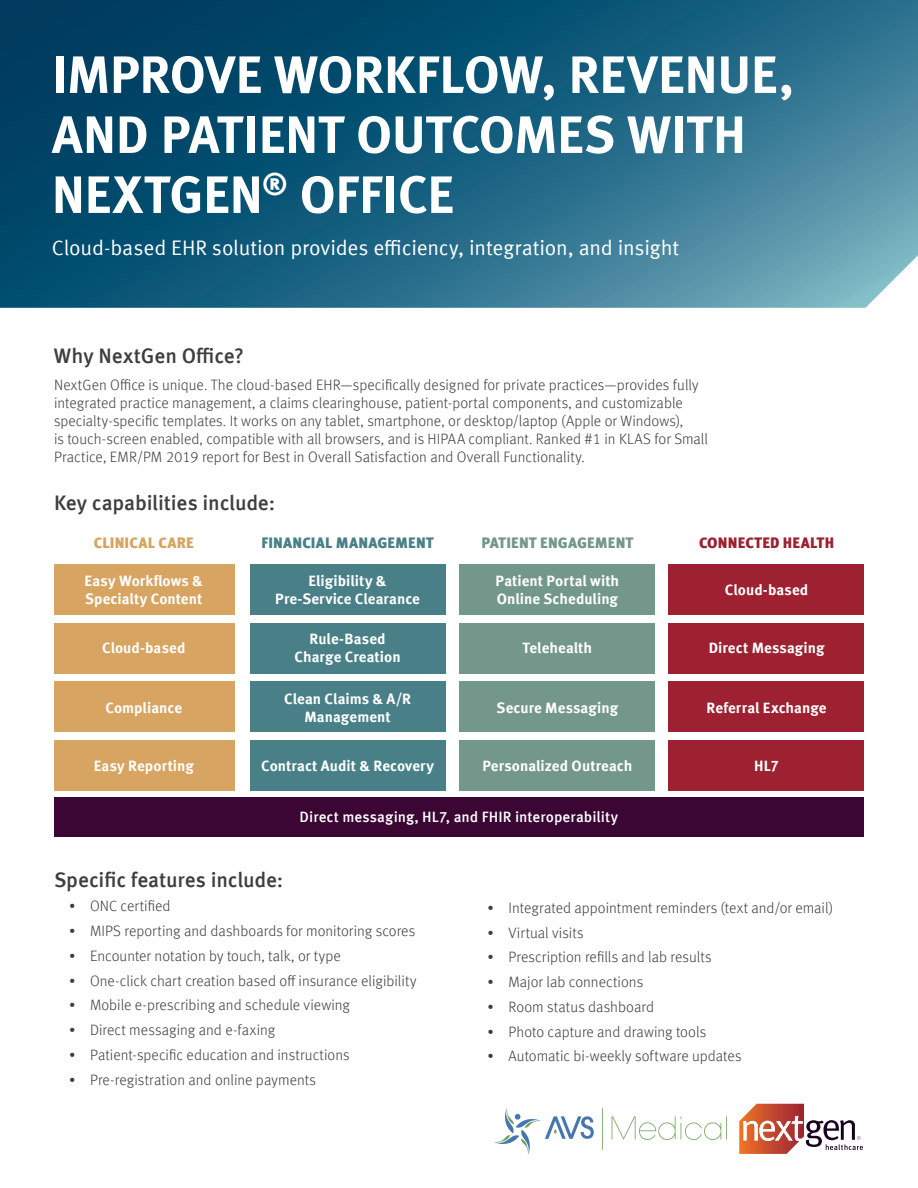
<style>
.page{position:relative;width:918px;height:1188px;background:#fff}
.page>*{position:absolute;margin:0;border:0;box-sizing:border-box;transform-origin:0 0}
.Headline_-_Meta_Bold{font:700 52.5px/60px "Meta Offc";letter-spacing:-.005em;color:#fff}
.Body_Copy_Subhead_Op{font:500 21px "Meta Offc";letter-spacing:-.005em;color:#3e3e3f}
.Subhead_Option_2A{font:21px "Meta Offc Norm";letter-spacing:-.005em;color:#fff}
.Body_Copy_-_Meta_Lig{font:300 15px/18px "Meta Offc";color:#3e3e3f}
.Body_Copy_-_Meta_Lig-2{font:700 15px/18px "Meta Offc";color:#fff;text-align:center}
.Body_Copy_-_Meta_Lig-3{font:500 15px "Meta Offc";letter-spacing:.005em;color:#fff}
.Body_Copy_-_Meta_Lig-4{font:900 15px "Meta Offc";letter-spacing:.015em;color:#498088}
.Body_Copy_-_Meta_Lig-5{font:900 15px "Meta Offc";letter-spacing:.005em;color:#74978c}
.Body_Copy_-_Meta_Lig-6{font:900 15px "Meta Offc";letter-spacing:.01em;color:#9d2130}
.Body_Copy_-_Meta_Lig-7{font:900 15px "Meta Offc";letter-spacing:.01em;color:#d7a461}
</style>
<div class="page">
<svg style="left:739px;top:1104px;width:124px;height:50px"></svg>
<svg style="left:0;top:0;width:918px;height:308px;background:#1e6382"></svg>
<div style="left:54px;top:564px;width:181px;height:51px;background:#d7a461"></div>
<div style="left:54px;top:623px;width:181px;height:51px;background:#d7a461"></div>
<div style="left:54px;top:681px;width:181px;height:51px;background:#d7a461"></div>
<div style="left:54px;top:740px;width:181px;height:51px;background:#d7a461"></div>
<div style="left:250px;top:564px;width:195px;height:51px;background:#498088"></div>
<div style="left:250px;top:623px;width:195px;height:51px;background:#498088"></div>
<div style="left:250px;top:681px;width:195px;height:51px;background:#498088"></div>
<div style="left:250px;top:740px;width:195px;height:51px;background:#498088"></div>
<div style="left:459px;top:564px;width:196px;height:51px;background:#74978c"></div>
<div style="left:459px;top:623px;width:196px;height:51px;background:#74978c"></div>
<div style="left:459px;top:681px;width:196px;height:51px;background:#74978c"></div>
<div style="left:459px;top:740px;width:196px;height:51px;background:#74978c"></div>
<div style="left:668px;top:564px;width:196px;height:51px;background:#9d2130"></div>
<div style="left:668px;top:623px;width:196px;height:51px;background:#9d2130"></div>
<div style="left:668px;top:681px;width:196px;height:51px;background:#9d2130"></div>
<div style="left:668px;top:740px;width:196px;height:51px;background:#9d2130"></div>
<div style="left:54px;top:798px;width:810px;height:39px;background:#3b0633"></div>
<img style="left:495px;top:1108px;width:232px;height:47px">
<p class="Headline_-_Meta_Bold" style="left:52px;top:46px;width:744px">IMPROVE WORKFLOW, REVENUE,<br>AND PATIENT OUTCOMES WITH<br>NEXTGEN<sup>®</sup> OFFICE</p>
<p class="Subhead_Option_2A" style="left:52px;top:236px;width:629px">Cloud-based EHR solution provides efficiency, integration, and insight</p>
<p class="Body_Copy_Subhead_Op" style="left:54px;top:343px;width:191px">Why NextGen Office?</p>
<p class="Body_Copy_-_Meta_Lig" style="left:54px;top:376px;width:655px">NextGen Office is unique. The cloud-based EHR—specifically designed for private practices—provides fully integrated practice management, a claims clearinghouse, patient-portal components, and customizable specialty-specific templates. It works on any tablet, smartphone, or desktop/laptop (Apple or Windows),<br>is touch-screen enabled, compatible with all browsers, and is HIPAA compliant. Ranked #1 in KLAS for Small Practice, EMR/PM 2019 report for Best in Overall Satisfaction and Overall Functionality.</p>
<p class="Body_Copy_Subhead_Op" style="left:54px;top:490px;width:223px">Key capabilities include:</p>
<p class="Body_Copy_-_Meta_Lig-7" style="left:94px;top:534px;width:102px">CLINICAL CARE</p>
<p class="Body_Copy_-_Meta_Lig-4" style="left:261px;top:534px;width:174px">FINANCIAL MANAGEMENT</p>
<p class="Body_Copy_-_Meta_Lig-5" style="left:481px;top:534px;width:154px">PATIENT ENGAGEMENT</p>
<p class="Body_Copy_-_Meta_Lig-6" style="left:699px;top:534px;width:137px">CONNECTED HEALTH</p>
<p class="Body_Copy_-_Meta_Lig-2" style="left:85px;top:572px;width:120px;text-align:left">Easy Workflows &amp;<br>Specialty Content</p>
<p class="Body_Copy_-_Meta_Lig-2" style="left:102px;top:639px;width:85px">Cloud-based</p>
<p class="Body_Copy_-_Meta_Lig-2" style="left:106px;top:699px;width:78px">Compliance</p>
<p class="Body_Copy_-_Meta_Lig-2" style="left:94px;top:757px;width:102px">Easy Reporting</p>
<p class="Body_Copy_-_Meta_Lig-2" style="left:275px;top:572px;width:146px">Eligibility &amp;<br>Pre-Service Clearance</p>
<p class="Body_Copy_-_Meta_Lig-2" style="left:295px;top:630px;width:108px">Rule-Based<br>Charge Creation</p>
<p class="Body_Copy_-_Meta_Lig-2" style="left:284px;top:690px;width:128px">Clean Claims &amp; A/R<br>Management</p>
<p class="Body_Copy_-_Meta_Lig-2" style="left:261px;top:757px;width:174px">Contract Audit &amp; Recovery</p>
<p class="Body_Copy_-_Meta_Lig-2" style="left:496px;top:572px;width:125px;text-align:left">Patient Portal with<br>Online Scheduling</p>
<p class="Body_Copy_-_Meta_Lig-2" style="left:523px;top:639px;width:71px">Telehealth</p>
<p class="Body_Copy_-_Meta_Lig-2" style="left:497px;top:699px;width:123px">Secure Messaging</p>
<p class="Body_Copy_-_Meta_Lig-2" style="left:482px;top:757px;width:152px">Personalized Outreach</p>
<p class="Body_Copy_-_Meta_Lig-2" style="left:725px;top:581px;width:85px">Cloud-based</p>
<p class="Body_Copy_-_Meta_Lig-2" style="left:709px;top:639px;width:117px">Direct Messaging</p>
<p class="Body_Copy_-_Meta_Lig-2" style="left:707px;top:699px;width:122px">Referral Exchange</p>
<p class="Body_Copy_-_Meta_Lig-2" style="left:754px;top:757px;width:26px">HL7</p>
<p class="Body_Copy_-_Meta_Lig-3" style="left:300px;top:808px;width:320px">Direct messaging, HL7, and FHIR interoperability</p>
<p class="Body_Copy_Subhead_Op" style="left:54px;top:867px;width:231px">Specific features include:</p>
<p class="Body_Copy_-_Meta_Lig" style="left:69px;top:897px;width:103px">• ONC certified</p>
<p class="Body_Copy_-_Meta_Lig" style="left:69px;top:922px;width:348px">• MIPS reporting and dashboards for monitoring scores</p>
<p class="Body_Copy_-_Meta_Lig" style="left:69px;top:947px;width:273px">• Encounter notation by touch, talk, or type</p>
<p class="Body_Copy_-_Meta_Lig" style="left:69px;top:972px;width:349px">• One-click chart creation based off insurance eligibility</p>
<p class="Body_Copy_-_Meta_Lig" style="left:69px;top:996px;width:282px">• Mobile e-prescribing and schedule viewing</p>
<p class="Body_Copy_-_Meta_Lig" style="left:69px;top:1021px;width:208px">• Direct messaging and e-faxing</p>
<p class="Body_Copy_-_Meta_Lig" style="left:69px;top:1046px;width:282px">• Patient-specific education and instructions</p>
<p class="Body_Copy_-_Meta_Lig" style="left:69px;top:1071px;width:249px">• Pre-registration and online payments</p>
<p class="Body_Copy_-_Meta_Lig" style="left:488px;top:899px;width:347px">• Integrated appointment reminders (text and/or email)</p>
<p class="Body_Copy_-_Meta_Lig" style="left:488px;top:924px;width:98px">• Virtual visits</p>
<p class="Body_Copy_-_Meta_Lig" style="left:488px;top:949px;width:226px">• Prescription refills and lab results</p>
<p class="Body_Copy_-_Meta_Lig" style="left:488px;top:973px;width:157px">• Major lab connections</p>
<p class="Body_Copy_-_Meta_Lig" style="left:488px;top:998px;width:168px">• Room status dashboard</p>
<p class="Body_Copy_-_Meta_Lig" style="left:488px;top:1023px;width:220px">• Photo capture and drawing tools</p>
<p class="Body_Copy_-_Meta_Lig" style="left:488px;top:1048px;width:255px">• Automatic bi-weekly software updates</p>
</div>
